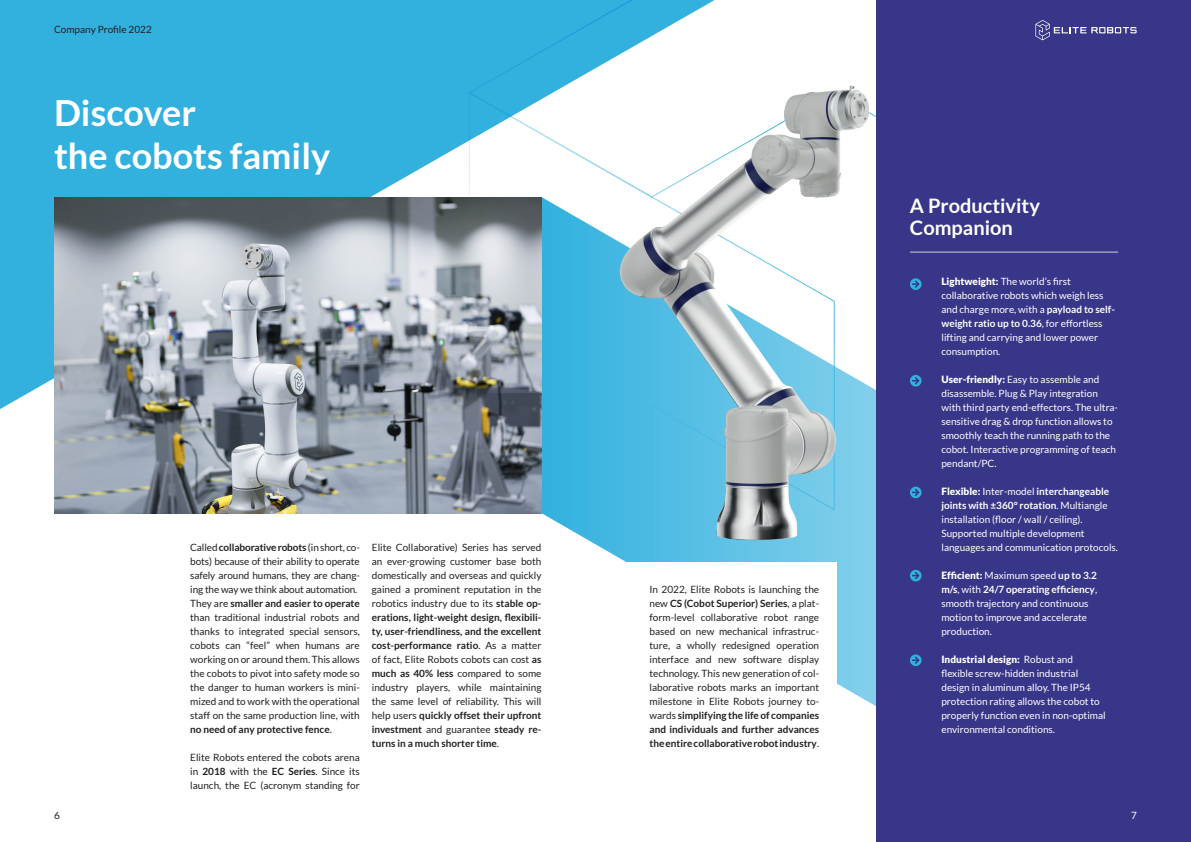
<style>
.page{position:relative;width:1191px;height:842px;background:#fff}
.page>*{position:absolute;margin:0;border:0;box-sizing:border-box;transform-origin:0 0}
._36_Auto_-_Left{font:700 36px/43.2px "Lato";color:#fff}
._20_22_-_Left{font:700 20px/22px "Lato";color:#fff}
._10_14_-_Left_Justif{font:10px/14px "Lato";color:#231f20;text-align:justify}
._10_14_-_Left_Justif-2{font:10px/14px "Lato";color:#fff}
.s1{font-weight:700}
.s2{font-weight:900}
</style>
<div class="page">
<svg style="left:837px;top:630px;width:39px;height:76px;background:#91d5ed"></svg>
<div style="left:876px;top:0;width:315px;height:842px;background:#383688"></div>
<img style="left:484px;top:85px;width:503px;height:545px">
<svg style="left:0;top:0;width:733px;height:470px;fill:#32b1df"></svg>
<img style="left:54px;top:197px;width:487px;height:316px">
<hr style="left:910px;top:252px;width:208px;height:1px;background:#d1d2d4">
<svg style="left:910px;top:278px;width:11px;height:12px"></svg>
<svg style="left:910px;top:375px;width:11px;height:12px"></svg>
<svg style="left:910px;top:487px;width:11px;height:11px"></svg>
<svg style="left:910px;top:570px;width:11px;height:11px"></svg>
<svg style="left:910px;top:654px;width:11px;height:12px"></svg>
<svg style="left:1035px;top:20px;width:101px;height:20px"></svg>
<p class="_10_14_-_Left_Justif" style="left:54px;top:23px;width:99px">Company Profile 2022</p>
<p class="_36_Auto_-_Left" style="left:54px;top:91px;width:278px">Discover<br>the cobots family</p>
<p class="_10_14_-_Left_Justif" style="left:190px;top:540px;width:171px">Called <span class="s1">collaborative robots</span> (in short, co&shy;bots) because of their ability to operate safely around humans, they are chang&shy;ing the way we think about automation.</p>
<p class="_10_14_-_Left_Justif" style="left:190px;top:596px;width:171px">They are <span class="s1">smaller and easier to operate </span>than traditional industrial robots and thanks to integrated special sensors, cobots can “feel” when humans are working on or around them. This allows the cobots to pivot into safety mode so the danger to human workers is mini&shy;mized and to work with the operational staff on the same production line, with <span class="s1">no need of any protective fence</span>.</p>
<p class="_10_14_-_Left_Justif" style="left:190px;top:750px;width:171px">Elite Robots entered the cobots arena in <span class="s1">2018</span> with the <span class="s1">EC Series</span>. Since its launch, the EC (acronym standing for</p>
<p class="_10_14_-_Left_Justif" style="left:372px;top:540px;width:171px">Elite Collaborative) Series has served an ever-growing customer base both domestically and overseas and quickly gained a prominent reputation in the robotics industry due to its <span class="s1">stable op&shy;erations, light-weight design, flexibili&shy;ty, user-friendliness, and the excellent cost-performance ratio</span>. As a matter of fact, Elite Robots cobots can cost <span class="s1">as much as 40% less</span> compared to some industry players, while maintaining the same level of reliability. This will help users <span class="s1">quickly offset their upfront investment</span> and guarantee <span class="s1">steady re&shy;turns in a much shorter time</span>.</p>
<p class="_10_14_-_Left_Justif" style="left:649px;top:583px;width:171px">In 2022, Elite Robots is launching the new <span class="s1">CS (Cobot Superior) Series</span>, a plat&shy;form-level collaborative robot range based on new mechanical infrastruc&shy;ture, a wholly redesigned operation interface and new software display technology. This new generation of col&shy;laborative robots marks an important milestone in Elite Robots journey to&shy;wards <span class="s1">simplifying the life of companies and individuals and further advances the entire collaborative robot industry</span>.</p>
<p class="_20_22_-_Left" style="left:910px;top:195px;width:132px">A Productivity<br>Companion</p>
<p class="_10_14_-_Left_Justif-2" style="left:941px;top:275px;width:175px"><span class="s2">Lightweight:</span> The world’s first collaborative robots which weigh less and charge more, with a <span class="s1">payload to self&shy;weight ratio up to 0.36</span>, for effortless lifting and carrying and lower power consumption.</p>
<p class="_10_14_-_Left_Justif-2" style="left:941px;top:373px;width:178px"><span class="s2">User-friendly:</span> Easy to assemble and disassemble. Plug &amp; Play integration with third party end-effectors. The ultra&shy;sensitive drag &amp; drop function allows to smoothly teach the running path to the cobot. Interactive programming of teach pendant/PC.</p>
<p class="_10_14_-_Left_Justif-2" style="left:941px;top:485px;width:178px"><span class="s2">Flexible:</span> Inter-model <span class="s1">interchangeable joints with ±360° rotation</span>. Multiangle installation (floor / wall / ceiling).<br>Supported multiple development languages and communication protocols.</p>
<p class="_10_14_-_Left_Justif-2" style="left:941px;top:569px;width:157px"><span class="s2">Efficient:</span> Maximum speed <span class="s1">up to 3.2 m/s</span>, with <span class="s1">24/7 operating efficiency</span>, smooth trajectory and continuous motion to improve and accelerate production.</p>
<p class="_10_14_-_Left_Justif-2" style="left:941px;top:653px;width:166px"><span class="s2">Industrial design:</span> Robust and flexible screw-hidden industrial design in aluminum alloy. The IP54 protection rating allows the cobot to properly function even in non-optimal environmental conditions.</p>
<p class="_10_14_-_Left_Justif" style="left:54px;top:808px;width:7px">6</p>
<p class="_10_14_-_Left_Justif-2" style="left:1131px;top:808px;width:7px">7</p>
</div>
